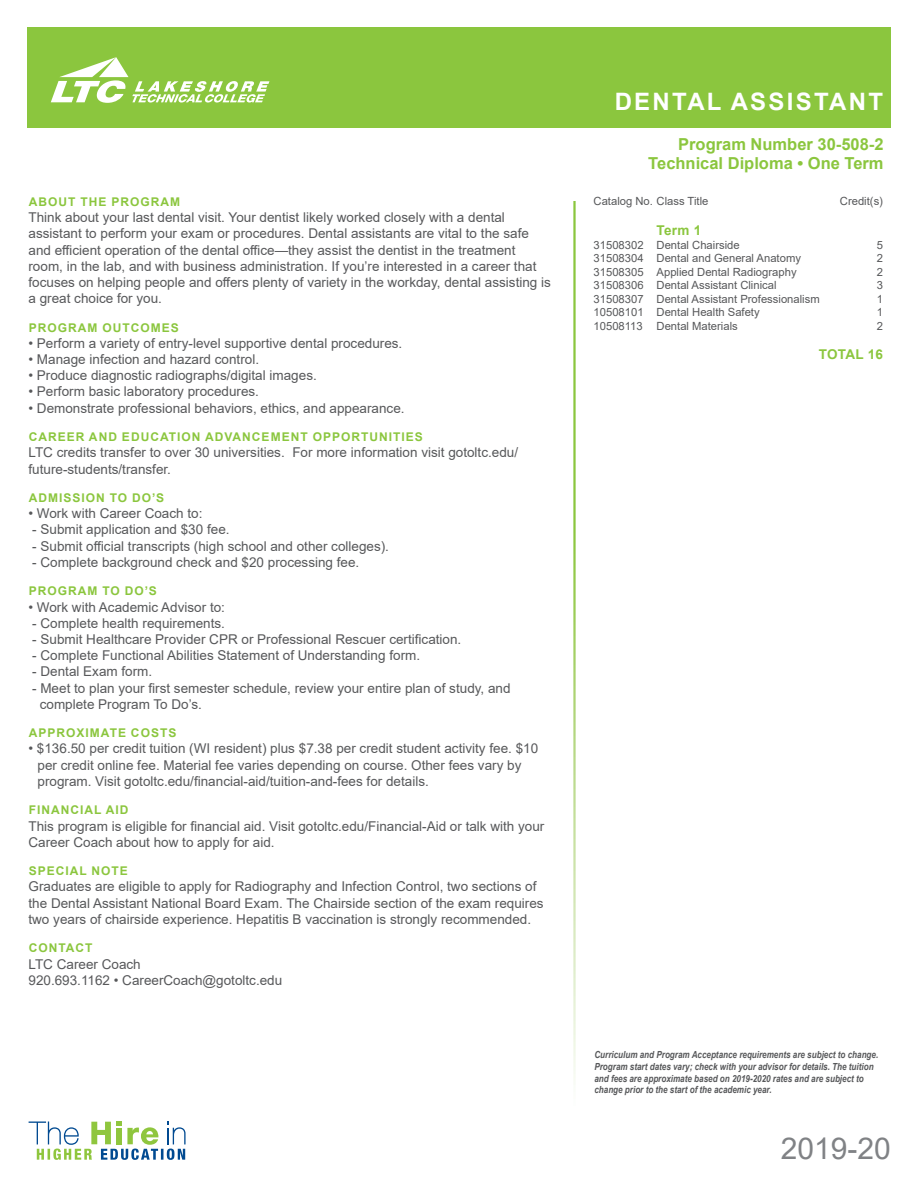
<style>
.page{position:relative;width:918px;height:1188px;background:#fff}
.page>*{position:absolute;margin:0;border:0;box-sizing:border-box;transform-origin:0 0}
.t1{font:30px "Arial";color:#808285}
.t2{font:700 24px "Arial";letter-spacing:.095em;color:#fff}
.t3{font:700 16.5px "Arial";color:#8bc63e}
.Bullet_List{font:13.5px/16.2px "Arial";color:#57585a}
.t4{font:700 13.5px "Arial";letter-spacing:.02em;color:#8bc63e}
.t5{font:700 12px "Arial";letter-spacing:.085em;color:#8bc63e}
.t6{font:11.25px "Arial";color:#57585a}
.t7{font:italic 700 9.75px/11.7px "Arial";color:#57585a;scale:.83 1}
</style>
<div class="page">
<div style="left:27px;top:27px;width:864px;height:100px;background:#8bc63e"></div>
<svg style="left:51px;top:57px;width:218px;height:46px"></svg>
<svg style="left:29px;top:1122px;width:157px;height:38px"></svg>
<p class="t5" style="left:29px;top:193px;width:153px">ABOUT THE PROGRAM</p>
<p class="Bullet_List" style="left:28px;top:209px;width:478px">Think about your last dental visit. Your dentist likely worked closely with a dental</p>
<p class="Bullet_List" style="left:28px;top:225px;width:524px">assistant to perform your exam or procedures. Dental assistants are vital to the safe and efficient operation of the dental office—they assist the dentist in the treatment room, in the lab, and with business administration. If you’re interested in a career that focuses on helping people and offers plenty of variety in the workday, dental assisting is a great choice for you.</p>
<p class="t5" style="left:29px;top:319px;width:152px">PROGRAM OUTCOMES</p>
<p class="Bullet_List" style="left:28px;top:335px;width:375px">• Perform a variety of entry-level supportive dental procedures.</p>
<p class="Bullet_List" style="left:28px;top:351px;width:232px">• Manage infection and hazard control.</p>
<p class="Bullet_List" style="left:28px;top:367px;width:290px">• Produce diagnostic radiographs/digital images.</p>
<p class="Bullet_List" style="left:28px;top:384px;width:232px">• Perform basic laboratory procedures.</p>
<p class="Bullet_List" style="left:28px;top:400px;width:378px">• Demonstrate professional behaviors, ethics, and appearance.</p>
<p class="t5" style="left:29px;top:428px;width:396px">CAREER AND EDUCATION ADVANCEMENT OPPORTUNITIES</p>
<p class="Bullet_List" style="left:28px;top:444px;width:491px">LTC credits transfer to over 30 universities. For more information visit gotoltc.edu/ future-students/transfer.</p>
<p class="t5" style="left:29px;top:489px;width:137px">ADMISSION TO DO’S</p>
<p class="Bullet_List" style="left:28px;top:505px;width:176px">• Work with Career Coach to:</p>
<p class="Bullet_List" style="left:32px;top:522px;width:199px">- Submit application and $30 fee.</p>
<p class="Bullet_List" style="left:32px;top:538px;width:358px">- Submit official transcripts (high school and other colleges).</p>
<p class="Bullet_List" style="left:32px;top:554px;width:329px">- Complete background check and $20 processing fee.</p>
<p class="t5" style="left:29px;top:583px;width:130px">PROGRAM TO DO’S</p>
<p class="Bullet_List" style="left:28px;top:599px;width:198px">• Work with Academic Advisor to:</p>
<p class="Bullet_List" style="left:32px;top:615px;width:194px">- Complete health requirements.</p>
<p class="Bullet_List" style="left:32px;top:631px;width:431px">- Submit Healthcare Provider CPR or Professional Rescuer certification.</p>
<p class="Bullet_List" style="left:32px;top:647px;width:389px">- Complete Functional Abilities Statement of Understanding form.</p>
<p class="Bullet_List" style="left:32px;top:663px;width:122px">- Dental Exam form.</p>
<p class="Bullet_List" style="left:32px;top:680px;width:480px">- Meet to plan your first semester schedule, review your entire plan of study, and</p>
<p class="Bullet_List" style="left:40px;top:696px;width:164px">complete Program To Do’s.</p>
<p class="t5" style="left:29px;top:725px;width:149px">APPROXIMATE COSTS</p>
<p class="Bullet_List" style="left:37px;top:741px;width:502px;text-indent:-9px">• $136.50 per credit tuition (WI resident) plus $7.38 per credit student activity fee. $10 per credit online fee. Material fee varies depending on course. Other fees vary by program. Visit gotoltc.edu/financial-aid/tuition-and-fees for details.</p>
<p class="t5" style="left:29px;top:802px;width:101px">FINANCIAL AID</p>
<p class="Bullet_List" style="left:28px;top:818px;width:517px">This program is eligible for financial aid. Visit gotoltc.edu/Financial-Aid or talk with your<br>Career Coach about how to apply for aid.</p>
<p class="t5" style="left:29px;top:863px;width:101px">SPECIAL NOTE</p>
<p class="Bullet_List" style="left:28px;top:879px;width:517px">Graduates are eligible to apply for Radiography and Infection Control, two sections of the Dental Assistant National Board Exam. The Chairside section of the exam requires two years of chairside experience. Hepatitis B vaccination is strongly recommended.</p>
<p class="t5" style="left:29px;top:940px;width:65px">CONTACT</p>
<p class="Bullet_List" style="left:28px;top:956px;width:114px">LTC Career Coach</p>
<p class="Bullet_List" style="left:28px;top:972px;width:255px">920.693.1162 • CareerCoach@gotoltc.edu</p>
<p class="t2" style="left:615px;top:85px;width:270px">DENTAL ASSISTANT</p>
<p class="t3" style="left:678px;top:132px;width:207px">Program Number 30-508-2</p>
<p class="t3" style="left:648px;top:152px;width:237px">Technical Diploma • One Term</p>
<p class="t6" style="left:594px;top:194px;width:116px">Catalog No. Class Title</p>
<p class="t6" style="left:840px;top:194px;width:45px">Credit(s)</p>
<p class="t4" style="left:657px;top:221px;width:46px">Term 1</p>
<p class="t6" style="left:594px;top:237px;width:148px">31508302 Dental Chairside</p>
<p class="t6" style="left:877px;top:237px;width:8px">5</p>
<p class="t6" style="left:594px;top:250px;width:209px">31508304 Dental and General Anatomy</p>
<p class="t6" style="left:877px;top:250px;width:8px">2</p>
<p class="t6" style="left:594px;top:264px;width:205px">31508305 Applied Dental Radiography</p>
<p class="t6" style="left:877px;top:264px;width:8px">2</p>
<p class="t6" style="left:594px;top:277px;width:185px">31508306 Dental Assistant Clinical</p>
<p class="t6" style="left:877px;top:277px;width:8px">3</p>
<p class="t6" style="left:594px;top:291px;width:228px">31508307 Dental Assistant Professionalism</p>
<p class="t6" style="left:877px;top:291px;width:8px">1</p>
<p class="t6" style="left:594px;top:304px;width:168px">10508101 Dental Health Safety</p>
<p class="t6" style="left:877px;top:304px;width:8px">1</p>
<p class="t6" style="left:594px;top:318px;width:146px">10508113 Dental Materials</p>
<p class="t6" style="left:877px;top:318px;width:8px">2</p>
<p class="t4" style="left:819px;top:345px;width:66px">TOTAL 16</p>
<p class="t7" style="left:594px;top:1049px;width:344px">Curriculum and Program Acceptance requirements are subject to change.<br>Program start dates vary; check with your advisor for details. The tuition and fees are approximate based on 2019-2020 rates and are subject to change prior to the start of the academic year.</p>
<h1 class="t1" style="left:781px;top:1128px;width:112px">2019-20</h1>
</div>
